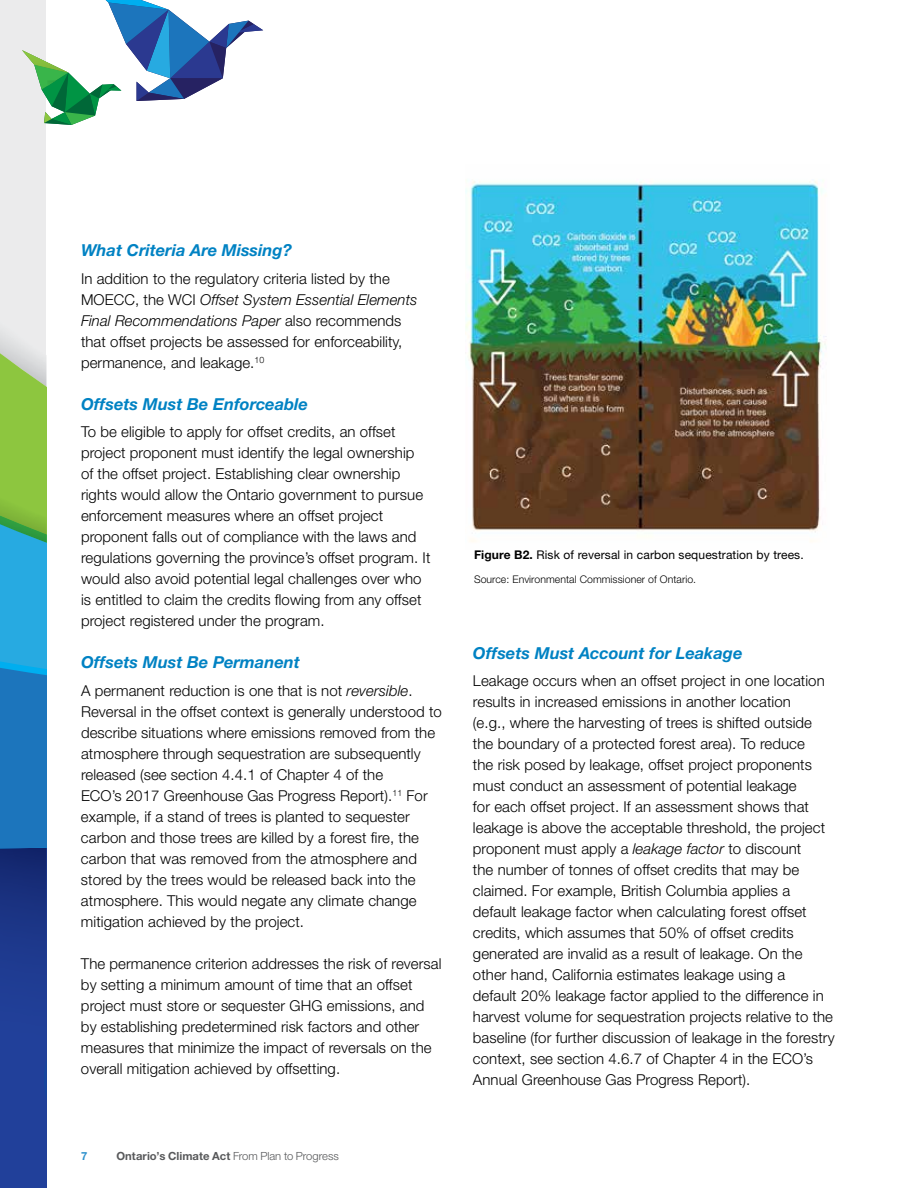
<style>
.page{position:relative;width:918px;height:1188px;background:#fff}
.page>*{position:absolute;margin:0;border:0;box-sizing:border-box;transform-origin:0 0}
.t1{font:italic 700 16.5px "Helvetica Neue";color:#0082c3}
.t2{font:300 15px/21px "Helvetica Neue";letter-spacing:.005em;color:#000}
.t3{font:12px "Helvetica Neue";letter-spacing:.01em;color:#000}
.t4{font:700 11.25px "Helvetica Neue";letter-spacing:.005em;color:#58595b}
.t5{font:700 11.25px "Helvetica Neue";color:#3092cd}
.t6{font:300 10.5px "Helvetica Neue";letter-spacing:.005em;color:#000}
.s1{font-style:italic}
.s2{font-weight:300}
.s3{font-weight:700}
</style>
<div class="page">
<img style="left:465px;top:181px;width:362px;height:361px">
<div style="left:0;top:0;width:46px;height:1188px;background:#ebebec"></div>
<svg style="left:0;top:335px;width:46px;height:853px;background:#3a7999"></svg>
<img style="left:43px;top:1058px;width:3px;height:42px">
<svg style="left:22px;top:0;width:241px;height:125px"></svg>
<p class="t1" style="left:81px;top:240px;width:213px">What Criteria Are Missing?</p>
<p class="t2" style="left:81px;top:267px;width:338px">In addition to the regulatory criteria listed by the MOECC, the WCI <span class="s1">Offset System Essential Elements Final Recommendations Paper</span> also recommends that offset projects be assessed for enforceability, permanence, and leakage.<sup>10</sup></p>
<p class="t1" style="left:81px;top:394px;width:229px">Offsets Must Be Enforceable</p>
<p class="t2" style="left:81px;top:421px;width:351px">To be eligible to apply for offset credits, an offset project proponent must identify the legal ownership of the offset project. Establishing clear ownership rights would allow the Ontario government to pursue enforcement measures where an offset project proponent falls out of compliance with the laws and regulations governing the province’s offset program. It would also avoid potential legal challenges over who is entitled to claim the credits flowing from any offset project registered under the program.</p>
<p class="t1" style="left:81px;top:652px;width:221px">Offsets Must Be Permanent</p>
<p class="t2" style="left:81px;top:680px;width:362px">A permanent reduction is one that is not <span class="s1">reversible</span>.<br>Reversal in the offset context is generally understood to describe situations where emissions removed from the atmosphere through sequestration are subsequently released (see section 4.4.1 of Chapter 4 of the<br>ECO’s 2017 Greenhouse Gas Progress Report).<sup>11</sup> For example, if a stand of trees is planted to sequester carbon and those trees are killed by a forest fire, the carbon that was removed from the atmosphere and stored by the trees would be released back into the atmosphere. This would negate any climate change mitigation achieved by the project.</p>
<p class="t2" style="left:81px;top:953px;width:362px">The permanence criterion addresses the risk of reversal by setting a minimum amount of time that an offset project must store or sequester GHG emissions, and by establishing predetermined risk factors and other measures that minimize the impact of reversals on the overall mitigation achieved by offsetting.</p>
<p class="t5" style="left:81px;top:1149px;width:8px">7</p>
<p class="t4" style="left:116px;top:1149px;width:224px">Ontario’s Climate Act <span class="s2">From Plan to Progress</span></p>
<p class="t3" style="left:474px;top:548px;width:331px"><span class="s3">Figure B2.</span> Risk of reversal in carbon sequestration by trees.</p>
<p class="t6" style="left:474px;top:573px;width:224px">Source: Environmental Commissioner of Ontario.</p>
<p class="t1" style="left:473px;top:642px;width:271px">Offsets Must Account for Leakage</p>
<p class="t2" style="left:473px;top:670px;width:363px">Leakage occurs when an offset project in one location results in increased emissions in another location<br>(e.g., where the harvesting of trees is shifted outside the boundary of a protected forest area). To reduce<br>the risk posed by leakage, offset project proponents must conduct an assessment of potential leakage<br>for each offset project. If an assessment shows that leakage is above the acceptable threshold, the project proponent must apply a <span class="s1">leakage factor</span> to discount<br>the number of tonnes of offset credits that may be claimed. For example, British Columbia applies a default leakage factor when calculating forest offset credits, which assumes that 50% of offset credits generated are invalid as a result of leakage. On the other hand, California estimates leakage using a<br>default 20% leakage factor applied to the difference in harvest volume for sequestration projects relative to the baseline (for further discussion of leakage in the forestry context, see section 4.6.7 of Chapter 4 in the ECO’s Annual Greenhouse Gas Progress Report).</p>
</div>
